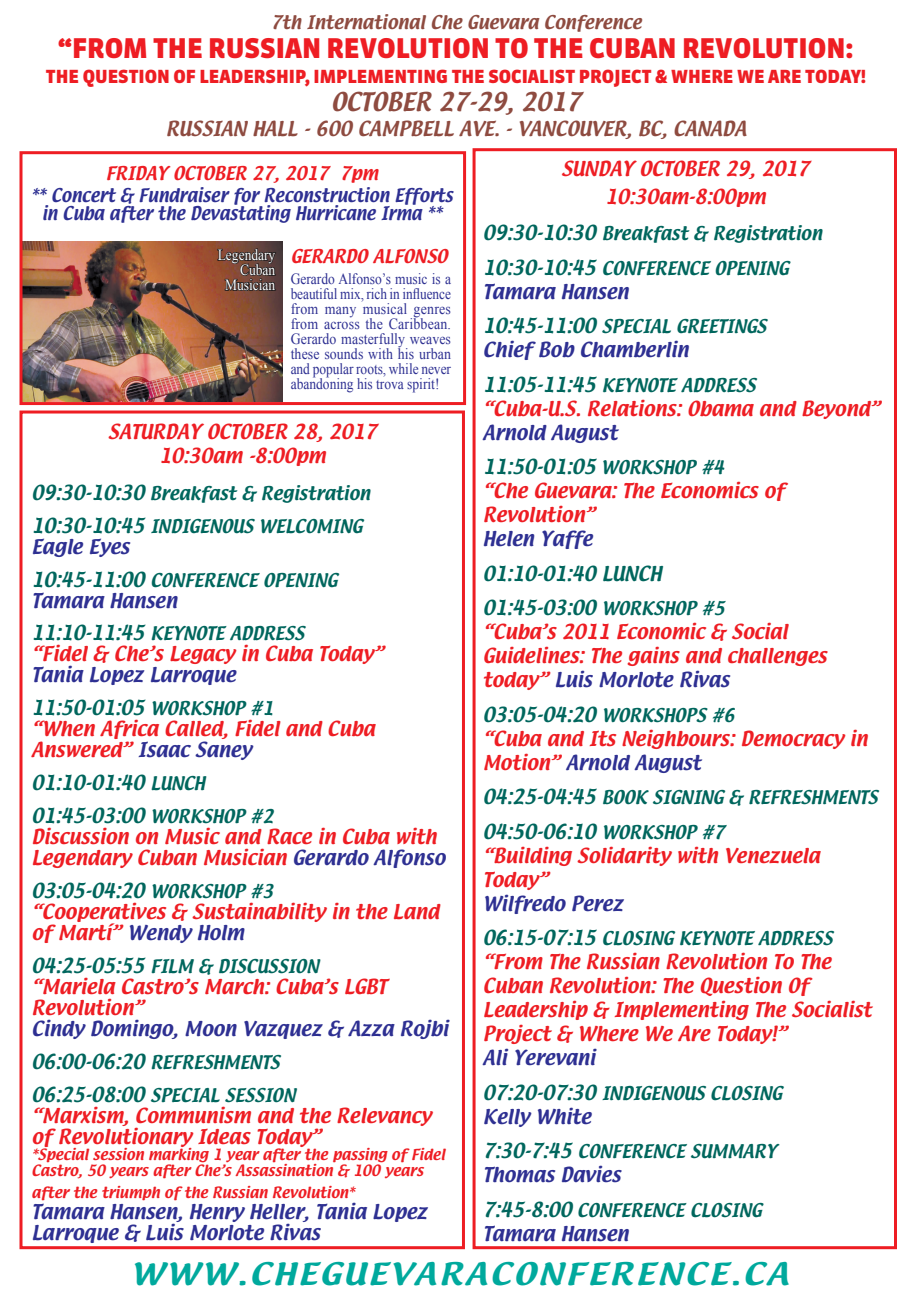
<style>
.page{position:relative;width:918px;height:1296px;background:#fff}
.page>*{position:absolute;margin:0;border:0;box-sizing:border-box;transform-origin:0 0}
.FTT_Body_Text{font:900 27px "Sanuk TF";color:#ee1d23}
.FTT_Body_Text-2{font:27px "Textile";letter-spacing:.08em;color:#00a99d;scale:1.22 1}
.FTT_Body_Text-3{font:22.5px "Textile";color:#8e4b40}
.FTT_Body_Text-4{font:18px/24px "Textile";color:#ee1d23}
.t1{font:18px/21px "Textile";color:#2e3092}
.t2{font:18px "Textile";color:#00665d}
.FTT_Body_Text-5{font:900 18px "Sanuk TF";color:#ee1d23}
.FTT_Body_Text-6{font:18px "Textile";color:#8e4b40}
.t3{font:16.5px "Textile";color:#00665d}
.FTT_Body_Text-7{font:16.5px/18px "Textile";color:#2e3092;text-align:center;scale:.95 1}
.FTT_Body_Text-8{font:16.5px "Textile";color:#ee1d23}
.FTT_Body_Text-9{font:16.5px "Textile";color:#8e4b40}
.FTT_Body_Text-10{font:15.6px/15px "Times New Roman";color:#2e3092;text-align:justify;scale:.87 1}
.FTT_Body_Text-11{font:15.6px/15px "Times New Roman";color:#fff;text-align:right;scale:.87 1}
.t4{font:13.5px/16.2px "Textile";color:#ee1d23}
.s1{font-size:18px}
.s2{font-size:16.5px}
.s3{color:#2e3092}
</style>
<div class="page">
<img style="left:24px;top:242px;width:258px;height:159px">
<svg style="left:216px;top:245px;width:61px;height:47px;background:#59382e"></svg>
<div style="left:473px;top:148px;width:424px;height:1101px;border:3px solid #ee1d23"></div>
<div style="left:20px;top:151px;width:446px;height:254px;border:3px solid #ee1d23"></div>
<div style="left:20px;top:411px;width:445px;height:838px;border:3px solid #ee1d23"></div>
<p class="FTT_Body_Text-9" style="left:271px;top:11px;width:372px">7th International Che Guevara Conference</p>
<p class="FTT_Body_Text" style="left:59px;top:32px;width:797px">“FROM THE RUSSIAN REVOLUTION TO THE CUBAN REVOLUTION:</p>
<p class="FTT_Body_Text-5" style="left:46px;top:65px;width:822px">THE QUESTION OF LEADERSHIP, IMPLEMENTING THE SOCIALIST PROJECT &amp; WHERE WE ARE TODAY!</p>
<p class="FTT_Body_Text-3" style="left:331px;top:86px;width:252px">OCTOBER 27-29, 2017</p>
<p class="FTT_Body_Text-6" style="left:166px;top:115px;width:582px">RUSSIAN HALL - 600 CAMPBELL AVE. - VANCOUVER, BC, CANADA</p>
<p class="FTT_Body_Text-4" style="left:561px;top:157px;width:250px">SUNDAY OCTOBER 29, 2017</p>
<p class="FTT_Body_Text-4" style="left:605px;top:185px;width:162px">10:30am-8:00pm</p>
<p class="t3" style="left:483px;top:222px;width:341px"><span class="s1">09:30-10:30</span> Breakfast &amp; Registration</p>
<p class="t3" style="left:483px;top:257px;width:307px"><span class="s1">10:30-10:45</span> CONFERENCE OPENING</p>
<p class="t1" style="left:483px;top:282px;width:147px">Tamara Hansen</p>
<p class="t3" style="left:483px;top:315px;width:285px"><span class="s1">10:45-11:00</span> SPECIAL GREETINGS</p>
<p class="t1" style="left:483px;top:340px;width:207px">Chief Bob Chamberlin</p>
<p class="t3" style="left:483px;top:374px;width:274px"><span class="s1">11:05-11:45</span> KEYNOTE ADDRESS</p>
<p class="FTT_Body_Text-4" style="left:483px;top:397px;width:399px">“Cuba-U.S. Relations: Obama and Beyond”</p>
<p class="t1" style="left:483px;top:423px;width:136px">Arnold August</p>
<p class="t2" style="left:483px;top:454px;width:243px">11:50-01:05 <span class="s2">WORKSHOP #4</span></p>
<p class="FTT_Body_Text-4" style="left:483px;top:480px;width:303px">“Che Guevara: The Economics of<br>Revolution”</p>
<p class="t1" style="left:483px;top:529px;width:111px">Helen Yaffe</p>
<p class="t2" style="left:483px;top:561px;width:180px">01:10-01:40 LUNCH</p>
<p class="t2" style="left:483px;top:595px;width:243px">01:45-03:00 <span class="s2">WORKSHOP #5</span></p>
<p class="FTT_Body_Text-4" style="left:483px;top:621px;width:346px">“Cuba’s 2011 Economic &amp; Social<br>Guidelines: The gains and challenges today” <span class="s3">Luis Morlote Rivas</span></p>
<p class="t2" style="left:483px;top:702px;width:253px">03:05-04:20 <span class="s2">WORKSHOPS #6</span></p>
<p class="FTT_Body_Text-4" style="left:483px;top:727px;width:386px">“Cuba and Its Neighbours: Democracy in<br>Motion” <span class="s3">Arnold August</span></p>
<p class="t3" style="left:483px;top:786px;width:396px"><span class="s1">04:25-04:45</span> BOOK SIGNING &amp; REFRESHMENTS</p>
<p class="t2" style="left:483px;top:819px;width:243px">04:50-06:10 <span class="s2">WORKSHOP #7</span></p>
<p class="FTT_Body_Text-4" style="left:483px;top:844px;width:339px">“Building Solidarity with Venezuela<br>Today”</p>
<p class="t1" style="left:483px;top:894px;width:142px">Wilfredo Perez</p>
<p class="t3" style="left:483px;top:927px;width:352px"><span class="s1">06:15-07:15</span> CLOSING KEYNOTE ADDRESS</p>
<p class="FTT_Body_Text-4" style="left:483px;top:951px;width:390px">“From The Russian Revolution To The Cuban Revolution: The Question Of Leadership &amp; Implementing The Socialist Project &amp; Where We Are Today!”</p>
<p class="t1" style="left:483px;top:1048px;width:114px">Ali Yerevani</p>
<p class="t3" style="left:483px;top:1082px;width:301px"><span class="s1">07:20-07:30</span> INDIGENOUS CLOSING</p>
<p class="t1" style="left:483px;top:1107px;width:110px">Kelly White</p>
<p class="t3" style="left:483px;top:1140px;width:295px"><span class="s1">7:30-7:45</span> CONFERENCE SUMMARY</p>
<p class="t1" style="left:483px;top:1165px;width:139px">Thomas Davies</p>
<p class="t3" style="left:483px;top:1199px;width:280px"><span class="s1">7:45-8:00</span> CONFERENCE CLOSING</p>
<p class="t1" style="left:483px;top:1224px;width:147px">Tamara Hansen</p>
<p class="FTT_Body_Text-2" style="left:130px;top:1255px;width:541px">WWW.CHEGUEVARACONFERENCE.CA</p>
<p class="FTT_Body_Text-8" style="left:106px;top:162px;width:274px">FRIDAY OCTOBER 27, 2017 7pm</p>
<p class="FTT_Body_Text-7" style="left:31px;top:187px;width:446px">** Concert &amp; Fundraiser for Reconstruction Efforts in Cuba after the Devastating Hurricane Irma **</p>
<p class="FTT_Body_Text-8" style="left:291px;top:244px;width:158px">GERARDO ALFONSO</p>
<p class="FTT_Body_Text-10" style="left:291px;top:271px;width:186px">Gerardo Alfonso’s music is a beautiful mix, rich in influence from many musical genres from across the Caribbean.<br>Gerardo masterfully weaves these sounds with his urban and popular roots, while never abandoning his trova spirit!</p>
<p class="FTT_Body_Text-11" style="left:218px;top:247px;width:68px">Legendary<br>Cuban<br>Musician</p>
<p class="FTT_Body_Text-4" style="left:108px;top:420px;width:270px">SATURDAY OCTOBER 28, 2017</p>
<p class="FTT_Body_Text-4" style="left:159px;top:445px;width:168px">10:30am -8:00pm</p>
<p class="t3" style="left:32px;top:482px;width:340px"><span class="s1">09:30-10:30</span> Breakfast &amp; Registration</p>
<p class="t3" style="left:32px;top:515px;width:332px"><span class="s1">10:30-10:45</span> INDIGENOUS WELCOMING</p>
<p class="t1" style="left:32px;top:537px;width:100px">Eagle Eyes</p>
<p class="t3" style="left:32px;top:569px;width:307px"><span class="s1">10:45-11:00</span> CONFERENCE OPENING</p>
<p class="t1" style="left:32px;top:591px;width:147px">Tamara Hansen</p>
<p class="t3" style="left:32px;top:621px;width:274px"><span class="s1">11:10-11:45</span> KEYNOTE ADDRESS</p>
<p class="FTT_Body_Text-4" style="left:32px;top:642px;width:354px">“Fidel &amp; Che’s Legacy in Cuba Today”</p>
<p class="t1" style="left:32px;top:665px;width:206px">Tania Lopez Larroque</p>
<p class="t2" style="left:32px;top:695px;width:243px">11:50-01:05 <span class="s2">WORKSHOP #1</span></p>
<p class="FTT_Body_Text-4" style="left:32px;top:719px;width:345px;line-height:21px">“When Africa Called, Fidel and Cuba<br>Answered” <span class="s3">Isaac Saney</span></p>
<p class="t2" style="left:32px;top:770px;width:175px">01:10-01:40 <span class="s2">LUNCH</span></p>
<p class="t2" style="left:32px;top:803px;width:243px">01:45-03:00 <span class="s2">WORKSHOP #2</span></p>
<p class="FTT_Body_Text-4" style="left:32px;top:827px;width:415px;line-height:21px">Discussion on Music and Race in Cuba with<br>Legendary Cuban Musician <span class="s3">Gerardo Alfonso</span></p>
<p class="t2" style="left:32px;top:878px;width:243px">03:05-04:20 <span class="s2">WORKSHOP #3</span></p>
<p class="FTT_Body_Text-4" style="left:32px;top:902px;width:409px;line-height:21px">“Cooperatives &amp; Sustainability in the Land of Martí” <span class="s3">Wendy Holm</span></p>
<p class="t3" style="left:32px;top:954px;width:289px"><span class="s1">04:25-05:55</span> FILM &amp; DISCUSSION</p>
<p class="FTT_Body_Text-4" style="left:32px;top:977px;width:357px;line-height:21px">“Mariela Castro’s March: Cuba’s LGBT<br>Revolution”</p>
<p class="t1" style="left:32px;top:1019px;width:418px">Cindy Domingo, Moon Vazquez &amp; Azza Rojbi</p>
<p class="t3" style="left:32px;top:1050px;width:250px"><span class="s1">06:00-06:20</span> REFRESHMENTS</p>
<p class="t3" style="left:32px;top:1083px;width:265px"><span class="s1">06:25-08:00</span> SPECIAL SESSION</p>
<p class="FTT_Body_Text-4" style="left:32px;top:1106px;width:401px;line-height:21px">“Marxism, Communism and the Relevancy of Revolutionary Ideas Today”</p>
<p class="t4" style="left:32px;top:1147px;width:415px">*Special session marking 1 year after the passing of Fidel<br>Castro, 50 years after Che’s Assassination &amp; 100 years</p>
<p class="t4" style="left:32px;top:1185px;width:325px">after the triumph of the Russian Revolution*</p>
<p class="t1" style="left:32px;top:1202px;width:397px">Tamara Hansen, Henry Heller, Tania Lopez<br>Larroque &amp; Luis Morlote Rivas</p>
</div>
